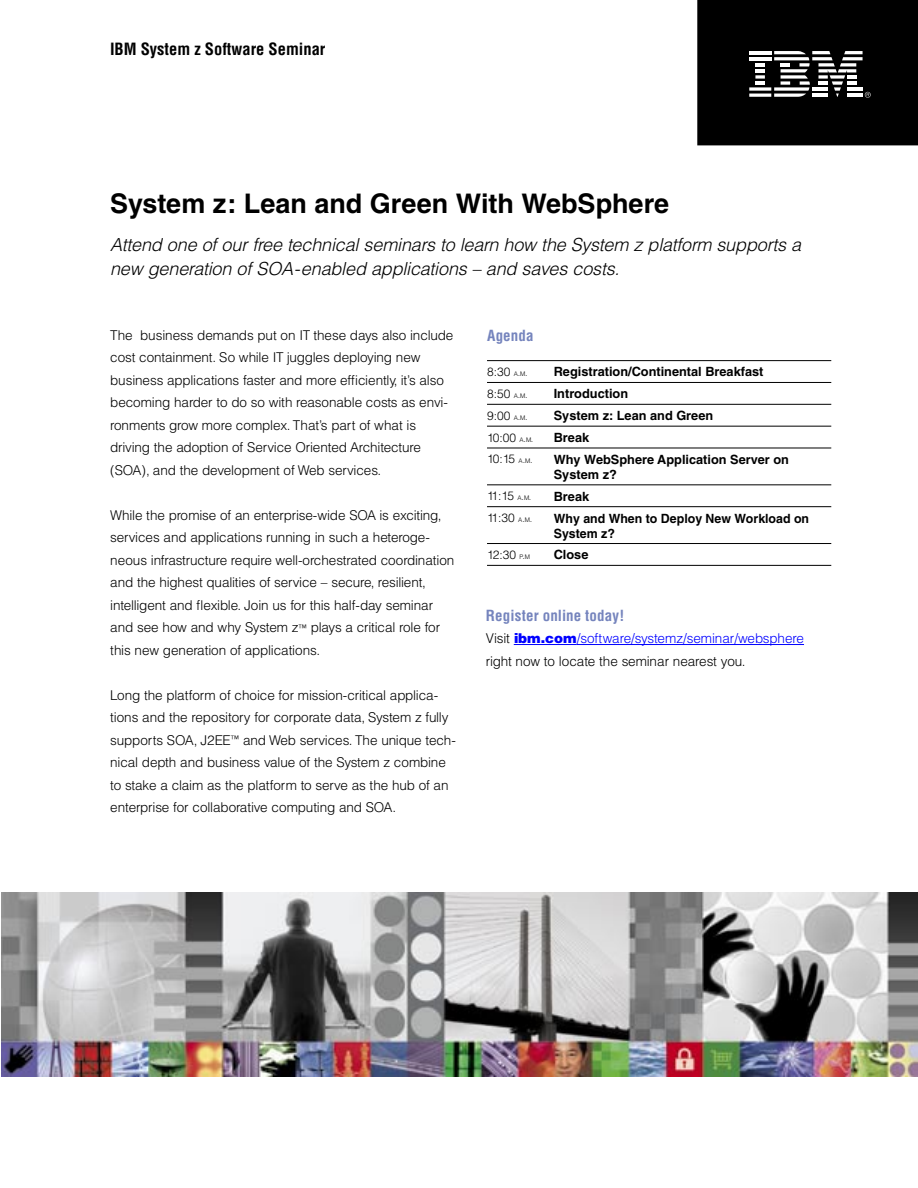
<style>
.page{position:relative;width:918px;height:1188px;background:#fff}
.page>*{position:absolute;margin:0;border:0;box-sizing:border-box;transform-origin:0 0}
.Default_Text{font:700 27px "Helvetica";color:#000}
.t1{font:italic 300 18px/24px "IBM Helvetica";letter-spacing:-.01em;color:#000}
.x_Cover_subject_identifier{font:700 condensed 16.5px "Helvetica";color:#000}
.Subhead{font:700 condensed 15px "Helvetica";letter-spacing:.01em;color:#7584bd}
.x_Subhead__LF{font:700 condensed 15px "Helvetica";letter-spacing:.01em;color:#7584bd}
.Default_Text-2{font:300 13.5px/22.5px "IBM Helvetica";letter-spacing:-.01em;color:#000}
.Default_Text-3{font:700 12.75px/15px "Helvetica";color:#000}
.x_Text__LF{font:300 12px "IBM Helvetica";letter-spacing:-.07em;color:#000}
.s1{font-size:9px}
.s2{font-size:6.3px}
.s3{font-weight:900;color:#00f}
.s4{color:#00f}
</style>
<div class="page">
<svg style="left:697px;top:0;width:221px;height:145px;background:#101010"></svg>
<hr style="left:812px;top:94px;width:16px;height:3px;background:#fff">
<hr style="left:749px;top:94px;width:22px;height:3px;background:#fff">
<hr style="left:514px;top:644px;width:63px;height:1px;background:#00f">
<hr style="left:577px;top:644px;width:227px;height:1px;background:#00f">
<img style="left:1px;top:892px;width:917px;height:184px">
<hr style="left:487px;top:360px;width:61px;height:1px;background:#000">
<hr style="left:548px;top:360px;width:283px;height:1px;background:#000">
<hr style="left:487px;top:382px;width:61px;height:1px;background:#000">
<hr style="left:548px;top:382px;width:283px;height:1px;background:#000">
<hr style="left:487px;top:404px;width:61px;height:1px;background:#000">
<hr style="left:548px;top:404px;width:283px;height:1px;background:#000">
<hr style="left:487px;top:426px;width:61px;height:1px;background:#000">
<hr style="left:548px;top:426px;width:283px;height:1px;background:#000">
<hr style="left:487px;top:448px;width:61px;height:1px;background:#000">
<hr style="left:548px;top:448px;width:283px;height:1px;background:#000">
<hr style="left:487px;top:485px;width:61px;height:1px;background:#000">
<hr style="left:548px;top:485px;width:283px;height:1px;background:#000">
<hr style="left:487px;top:506px;width:61px;height:1px;background:#000">
<hr style="left:548px;top:506px;width:283px;height:1px;background:#000">
<hr style="left:487px;top:543px;width:61px;height:1px;background:#000">
<hr style="left:548px;top:543px;width:283px;height:1px;background:#000">
<hr style="left:487px;top:565px;width:61px;height:1px;background:#000">
<hr style="left:548px;top:565px;width:283px;height:1px;background:#000">
<p class="x_Cover_subject_identifier" style="left:110px;top:39px;width:217px">IBM System z Software Seminar</p>
<p class="Default_Text" style="left:110px;top:187px;width:561px">System z: Lean and Green With WebSphere</p>
<p class="t1" style="left:110px;top:232px;width:693px">Attend one of our free technical seminars to learn how the System z platform supports a new generation of SOA-enabled applications – and saves costs.</p>
<p class="Default_Text-2" style="left:110px;top:323px;width:345px">The business demands put on IT these days also include cost containment. So while IT juggles deploying new business applications faster and more efficiently, it’s also becoming harder to do so with reasonable costs as envi&shy;ronments grow more complex. That’s part of what is driving the adoption of Service Oriented Architecture (SOA), and the development of Web services.</p>
<p class="Default_Text-2" style="left:110px;top:503px;width:346px">While the promise of an enterprise-wide SOA is exciting, services and applications running in such a heteroge&shy;neous infrastructure require well-orchestrated coordination and the highest qualities of service – secure, resilient, intelligent and flexible. Join us for this half-day seminar and see how and why System z<span class="s1">™</span> plays a critical role for this new generation of applications.</p>
<p class="Default_Text-2" style="left:110px;top:683px;width:347px">Long the platform of choice for mission-critical applica&shy;tions and the repository for corporate data, System z fully supports SOA, J2EE<sup>™</sup> and Web services. The unique tech&shy;nical depth and business value of the System z combine to stake a claim as the platform to serve as the hub of an enterprise for collaborative computing and SOA.</p>
<p class="x_Subhead__LF" style="left:487px;top:326px;width:48px">Agenda</p>
<p class="x_Text__LF" style="left:487px;top:364px;width:42px">8:30 <span class="s2">A</span><span class="s1">.</span><span class="s2">M</span><span class="s1">.</span></p>
<p class="Default_Text-3" style="left:554px;top:364px;width:211px">Registration/Continental Breakfast</p>
<p class="x_Text__LF" style="left:487px;top:386px;width:42px">8:50 <span class="s2">A</span><span class="s1">.</span><span class="s2">M</span><span class="s1">.</span></p>
<p class="Default_Text-3" style="left:554px;top:386px;width:76px">Introduction</p>
<p class="x_Text__LF" style="left:487px;top:408px;width:42px">9:00 <span class="s2">A</span><span class="s1">.</span><span class="s2">M</span><span class="s1">.</span></p>
<p class="Default_Text-3" style="left:554px;top:408px;width:161px">System z: Lean and Green</p>
<p class="x_Text__LF" style="left:487px;top:430px;width:48px">10:00 <span class="s2">A</span><span class="s1">.</span><span class="s2">M</span><span class="s1">.</span></p>
<p class="Default_Text-3" style="left:554px;top:430px;width:37px">Break</p>
<p class="x_Text__LF" style="left:487px;top:452px;width:47px">10:15 <span class="s2">A</span><span class="s1">.</span><span class="s2">M</span><span class="s1">.</span></p>
<p class="Default_Text-3" style="left:554px;top:452px;width:237px">Why WebSphere Application Server on<br>System z?</p>
<p class="x_Text__LF" style="left:487px;top:489px;width:46px">11:15 <span class="s2">A</span><span class="s1">.</span><span class="s2">M</span><span class="s1">.</span></p>
<p class="Default_Text-3" style="left:554px;top:489px;width:37px">Break</p>
<p class="x_Text__LF" style="left:487px;top:510px;width:47px">11:30 <span class="s2">A</span><span class="s1">.</span><span class="s2">M</span><span class="s1">.</span></p>
<p class="Default_Text-3" style="left:554px;top:510px;width:257px">Why and When to Deploy New Workload on<br>System z?</p>
<p class="x_Text__LF" style="left:487px;top:547px;width:45px">12:30 <span class="s2">P</span><span class="s1">.</span><span class="s2">M</span></p>
<p class="Default_Text-3" style="left:554px;top:547px;width:36px">Close</p>
<p class="Subhead" style="left:486px;top:606px;width:140px">Register online today!</p>
<p class="Default_Text-2" style="left:486px;top:627px;width:320px">Visit <span class="s3">ibm.com</span><span class="s4">/software/systemz/seminar/websphere </span>right now to locate the seminar nearest you.</p>
</div>
